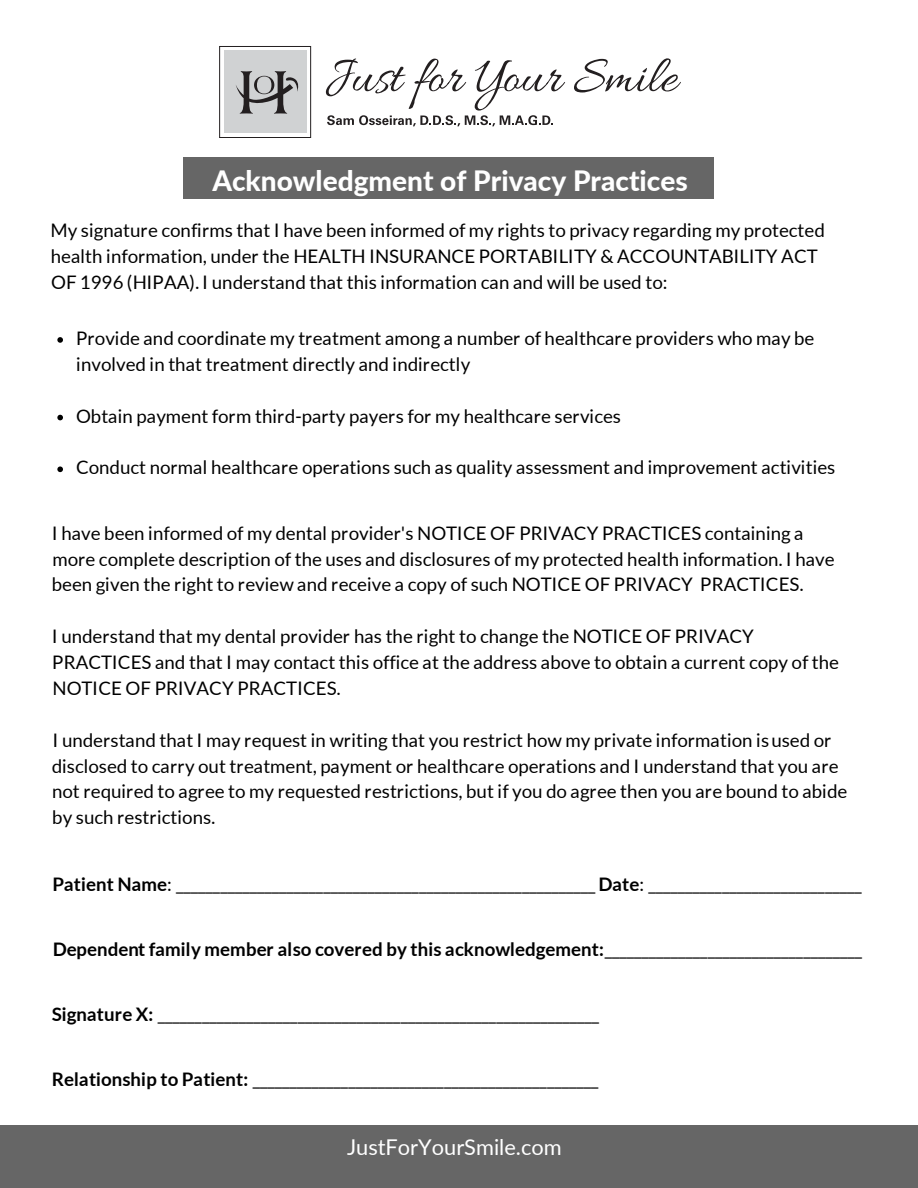
<style>
.page{position:relative;width:918px;height:1188px;background:#fff}
.page>*{position:absolute;margin:0;border:0;box-sizing:border-box;transform-origin:0 0}
.t1{font:800 28.05px "Lato";color:#fff}
.t2{font:21.75px "Lato";color:#fff}
.t3{font:18.6px/26px "Lato";color:#000}
.t4{font:700 18.6px "Lato";letter-spacing:.005em;color:#000}
.s1{font-weight:700}
.s2{font-weight:400}
</style>
<div class="page">
<div style="left:0;top:1125px;width:918px;height:63px;background:#666"></div>
<div style="left:183px;top:158px;width:531px;height:42px;background:#666"></div>
<svg style="left:57px;top:337px;width:6px;height:6px"></svg>
<svg style="left:57px;top:415px;width:6px;height:5px"></svg>
<svg style="left:57px;top:466px;width:6px;height:6px"></svg>
<div style="left:224px;top:51px;width:83px;height:82px;background:#d0d2d3"></div>
<div style="left:219px;top:46px;width:92px;height:92px;border:1px solid #231f20"></div>
<svg style="left:236px;top:71px;width:63px;height:43px"></svg>
<svg style="left:574px;top:58px;width:107px;height:34px"></svg>
<svg style="left:326px;top:59px;width:239px;height:67px"></svg>
<h1 class="t1" style="left:212px;top:159px;width:477px">Acknowledgment of Privacy Practices</h1>
<p class="t3" style="left:51px;top:216px;width:776px">My signature confirms that I have been informed of my rights to privacy regarding my protected health information, under the HEALTH INSURANCE PORTABILITY &amp; ACCOUNTABILITY ACT<br>OF 1996 (HIPAA). I understand that this information can and will be used to:</p>
<p class="t3" style="left:76px;top:324px;width:740px">Provide and coordinate my treatment among a number of healthcare providers who may be involved in that treatment directly and indirectly</p>
<p class="t3" style="left:76px;top:402px;width:546px">Obtain payment form third-party payers for my healthcare services</p>
<p class="t3" style="left:76px;top:454px;width:761px">Conduct normal healthcare operations such as quality assessment and improvement activities</p>
<p class="t3" style="left:52px;top:519px;width:784px">I have been informed of my dental provider's NOTICE OF PRIVACY PRACTICES containing a more complete description of the uses and disclosures of my protected health information. I have been given the right to review and receive a copy of such NOTICE OF PRIVACY PRACTICES.</p>
<p class="t3" style="left:52px;top:623px;width:789px">I understand that my dental provider has the right to change the NOTICE OF PRIVACY<br>PRACTICES and that I may contact this office at the address above to obtain a current copy of the<br>NOTICE OF PRIVACY PRACTICES.</p>
<p class="t3" style="left:52px;top:726px;width:797px">I understand that I may request in writing that you restrict how my private information isused or disclosed to carry out treatment, payment or healthcare operations and I understand that you are not required to agree to my requested restrictions, but if you do agree then you are bound to abide by such restrictions.</p>
<p class="t3" style="left:52px;top:870px;width:811px"><span class="s1">Patient Name</span>: _________________________________________________________ <span class="s1">Date</span>: _____________________________</p>
<p class="t4" style="left:53px;top:936px;width:812px">Dependent family member also covered by this acknowledgement:<span class="s2">___________________________________</span></p>
<p class="t3" style="left:52px;top:1001px;width:550px"><span class="s1">Signature X:</span> ____________________________________________________________</p>
<p class="t3" style="left:52px;top:1066px;width:549px"><span class="s1">Relationship to Patient:</span> _______________________________________________</p>
<p class="t2" style="left:347px;top:1132px;width:216px">JustForYourSmile.com</p>
</div>
